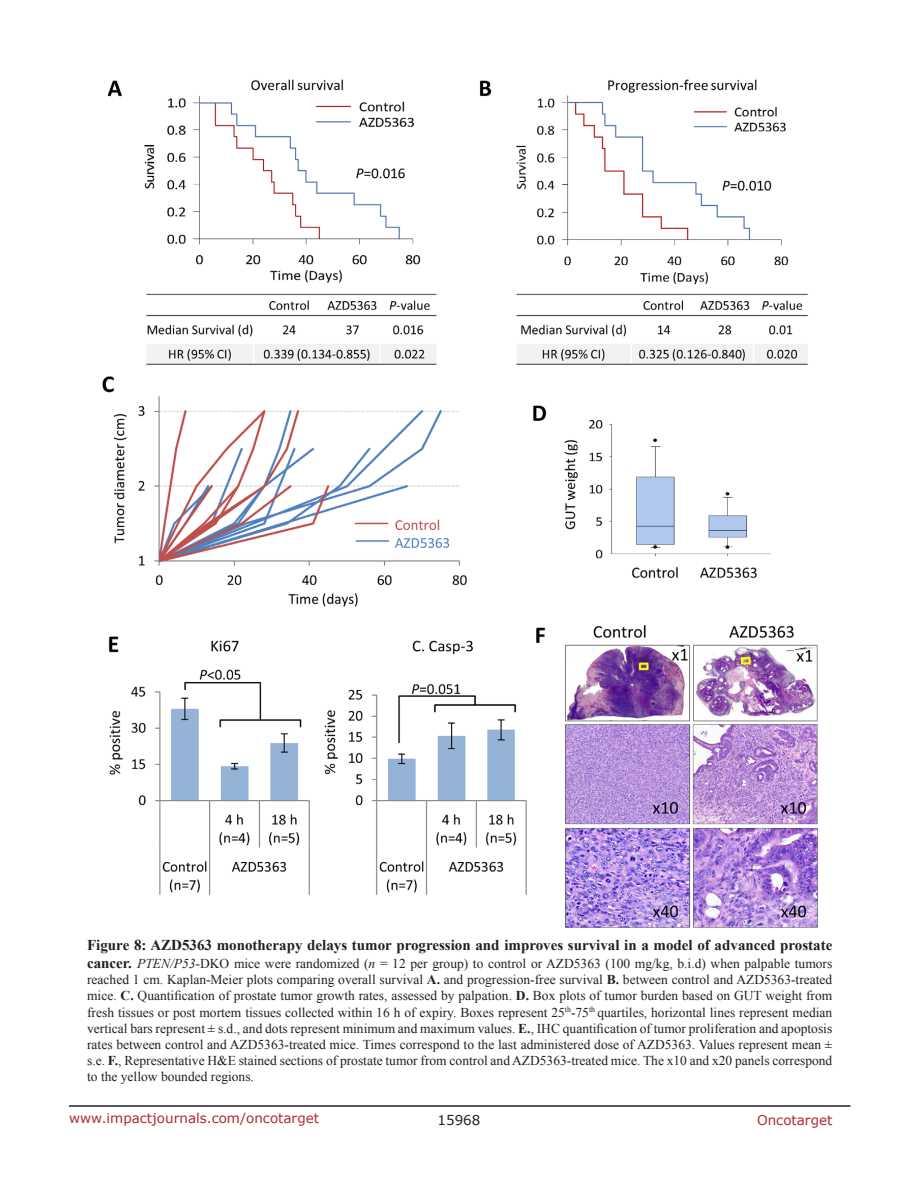
<style>
.page{position:relative;width:918px;height:1188px;background:#fff}
.page>*{position:absolute;margin:0;border:0;box-sizing:border-box;transform-origin:0 0}
.FigureText{font:700 15px "Times New Roman";color:#221f22}
.FigureText-2{font:13.5px/16.2px "Times New Roman";color:#221f22;text-align:justify}
.t1{font:13.5px "Verdana";color:#ac2b31}
.t2{font:13.5px "Verdana";color:#221f22}
.s1{font-weight:700;font-size:15px}
.s2{font-style:italic}
.s3{font-weight:700}
</style>
<div class="page">
<hr style="left:69px;top:1105px;width:781px;height:2px;background:#231f20">
<img style="left:102px;top:79px;width:716px;height:849px">
<p class="FigureText" style="left:87px;top:935px;width:747px">Figure 8: AZD5363 monotherapy delays tumor progression and improves survival in a model of advanced prostate</p>
<p class="FigureText-2" style="left:87px;top:955px;width:747px"><span class="s1">cancer.</span> <span class="s2">PTEN/P53</span>-DKO mice were randomized (<span class="s2">n</span> = 12 per group) to control or AZD5363 (100 mg/kg, b.i.d) when palpable tumors reached 1 cm. Kaplan-Meier plots comparing overall survival <span class="s3">A.</span> and progression-free survival <span class="s3">B.</span> between control and AZD5363-treated mice. <span class="s3">C.</span> Quantification of prostate tumor growth rates, assessed by palpation. <span class="s3">D.</span> Box plots of tumor burden based on GUT weight from fresh tissues or post mortem tissues collected within 16 h of expiry. Boxes represent 25<sup>th</sup>-75<sup>th</sup> quartiles, horizontal lines represent median vertical bars represent ± s.d., and dots represent minimum and maximum values. <span class="s3">E.</span>, IHC quantification of tumor proliferation and apoptosis rates between control and AZD5363-treated mice. Times correspond to the last administered dose of AZD5363. Values represent mean ± s.e. <span class="s3">F.</span>, Representative H&amp;E stained sections of prostate tumor from control and AZD5363-treated mice. The x10 and x20 panels correspond to the yellow bounded regions.</p>
<p class="t1" style="left:69px;top:1109px;width:252px">www.impactjournals.com/oncotarget</p>
<p class="t2" style="left:438px;top:1111px;width:44px">15968</p>
<p class="t1" style="left:757px;top:1111px;width:77px">Oncotarget</p>
</div>
